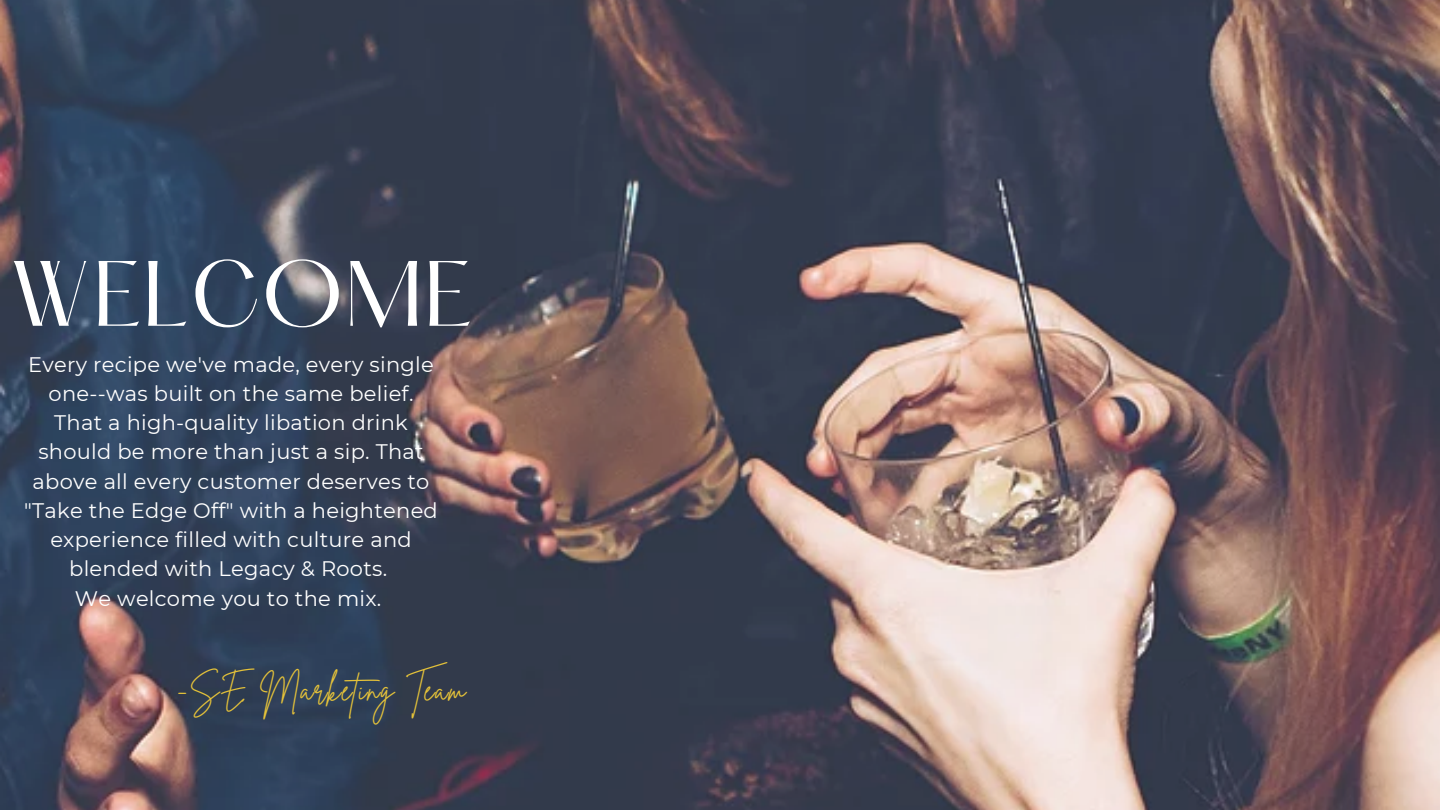
<style>
.page{position:relative;width:1440px;height:810px;background:#fff}
.page>*{position:absolute;margin:0;border:0;box-sizing:border-box;transform-origin:0 0}
.t1{font:81px "Hatton";letter-spacing:.015em;color:#fff}
.t2{font:31.6px "Brittany Signature";letter-spacing:.045em;color:#e6c339}
.t3{font:21px/29.2px "Montserrat";letter-spacing:.015em;color:#fff;text-align:center}
</style>
<div class="page">
<img style="left:0;top:0;width:1440px;height:810px">
<h1 class="t1" style="left:10px;top:256px;width:464px">WELCOME</h1>
<p class="t3" style="left:24px;top:350px;width:415px">Every recipe we've made, every single one--was built on the same belief.<br>That a high-quality libation drink should be more than just a sip. That above all every customer deserves to "Take the Edge Off" with a heightened experience filled with culture and blended with Legacy &amp; Roots.<br>We welcome you to the mix.</p>
<h2 class="t2" style="left:177px;top:669px;width:290px">-SE Marketing Team</h2>
</div>
